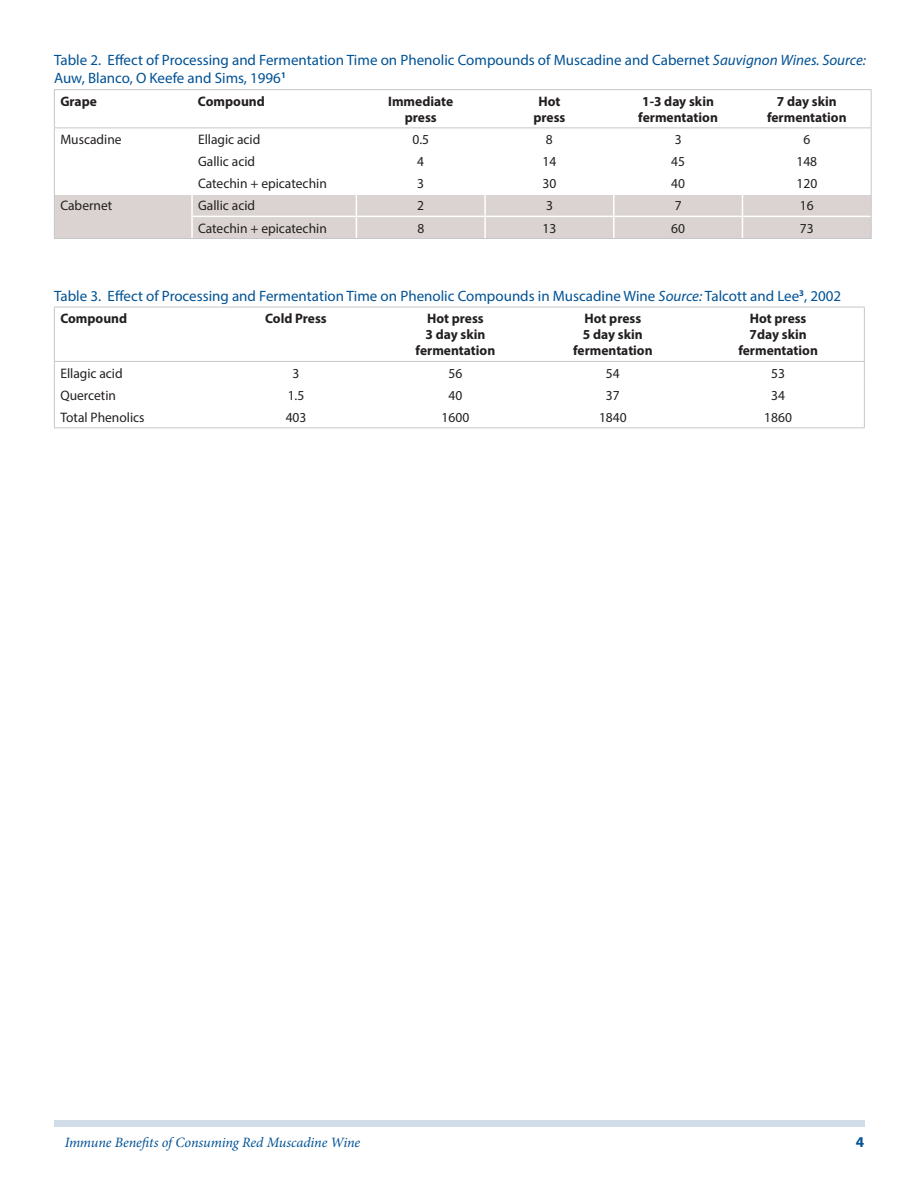
<style>
.page{position:relative;width:918px;height:1188px;background:#fff}
.page>*{position:absolute;margin:0;border:0;box-sizing:border-box;transform-origin:0 0}
.t1{font:15px/18px "Myriad Pro";color:#005295}
.t2{font:700 15px "Myriad Pro";color:#005295}
.t3{font:italic 14.25px "Minion Pro";letter-spacing:-.01em;color:#005295}
.t4{font:13.8px "Myriad Pro";color:#231f20}
.t5{font:700 13.8px/16px "Myriad Pro";color:#231f20;text-align:center}
.s1{font-style:italic}
</style>
<div class="page">
<div style="left:54px;top:1120px;width:810px;height:7px;background:#d0dde9"></div>
<hr style="left:54px;top:89px;width:818px;height:1px;background:#c6c7ca">
<hr style="left:54px;top:90px;width:1px;height:38px;background:#c6c7ca">
<hr style="left:54px;top:238px;width:818px;height:1px;background:#c6c7ca">
<hr style="left:871px;top:90px;width:1px;height:38px;background:#c6c7ca">
<svg style="left:54px;top:128px;width:818px;height:110px"></svg>
<hr style="left:54px;top:361px;width:811px;height:1px;background:#c6c7ca">
<hr style="left:54px;top:307px;width:811px;height:1px;background:#c6c7ca">
<hr style="left:54px;top:307px;width:1px;height:54px;background:#c6c7ca">
<svg style="left:54px;top:362px;width:1px;height:65px"></svg>
<hr style="left:54px;top:427px;width:811px;height:1px;background:#c6c7ca">
<hr style="left:864px;top:307px;width:1px;height:54px;background:#c6c7ca">
<svg style="left:864px;top:362px;width:1px;height:65px"></svg>
<p class="t1" style="left:54px;top:52px;width:814px">Table 2. Effect of Processing and Fermentation Time on Phenolic Compounds of Muscadine and Cabernet <span class="s1">Sauvignon Wines. Source:<br></span>Auw, Blanco, O Keefe and Sims, 1996<sup>1</sup></p>
<p class="t5" style="left:60px;top:94px;width:38px">Grape</p>
<p class="t5" style="left:198px;top:94px;width:68px">Compound</p>
<p class="t5" style="left:388px;top:94px;width:67px">Immediate press</p>
<p class="t5" style="left:533px;top:94px;width:33px">Hot press</p>
<p class="t5" style="left:638px;top:94px;width:81px;text-align:left">1-3 day skin fermentation</p>
<p class="t5" style="left:767px;top:94px;width:81px">7 day skin fermentation</p>
<p class="t4" style="left:60px;top:134px;width:63px">Muscadine</p>
<p class="t4" style="left:198px;top:134px;width:64px">Ellagic acid</p>
<p class="t4" style="left:412px;top:134px;width:18px">0.5</p>
<p class="t4" style="left:546px;top:134px;width:8px">8</p>
<p class="t4" style="left:675px;top:134px;width:8px">3</p>
<p class="t4" style="left:803px;top:134px;width:8px">6</p>
<p class="t4" style="left:198px;top:156px;width:59px">Gallic acid</p>
<p class="t4" style="left:417px;top:156px;width:8px">4</p>
<p class="t4" style="left:543px;top:156px;width:15px">14</p>
<p class="t4" style="left:671px;top:156px;width:15px">45</p>
<p class="t4" style="left:796px;top:156px;width:22px">148</p>
<p class="t4" style="left:198px;top:178px;width:130px">Catechin + epicatechin</p>
<p class="t4" style="left:417px;top:178px;width:8px">3</p>
<p class="t4" style="left:543px;top:178px;width:15px">30</p>
<p class="t4" style="left:671px;top:178px;width:15px">40</p>
<p class="t4" style="left:796px;top:178px;width:22px">120</p>
<p class="t4" style="left:60px;top:201px;width:53px">Cabernet</p>
<p class="t4" style="left:198px;top:201px;width:59px">Gallic acid</p>
<p class="t4" style="left:417px;top:201px;width:8px">2</p>
<p class="t4" style="left:546px;top:201px;width:8px">3</p>
<p class="t4" style="left:675px;top:201px;width:8px">7</p>
<p class="t4" style="left:800px;top:201px;width:15px">16</p>
<p class="t4" style="left:198px;top:223px;width:130px">Catechin + epicatechin</p>
<p class="t4" style="left:417px;top:223px;width:8px">8</p>
<p class="t4" style="left:543px;top:223px;width:15px">13</p>
<p class="t4" style="left:671px;top:223px;width:15px">60</p>
<p class="t4" style="left:800px;top:223px;width:15px">73</p>
<p class="t1" style="left:54px;top:288px;width:789px">Table 3. Effect of Processing and Fermentation Time on Phenolic Compounds in Muscadine Wine <span class="s1">Source:</span> Talcott and Lee<sup>3</sup>, 2002</p>
<p class="t5" style="left:60px;top:311px;width:68px">Compound</p>
<p class="t5" style="left:265px;top:311px;width:63px">Cold Press</p>
<p class="t5" style="left:416px;top:311px;width:81px">Hot press<br>3 day skin fermentation</p>
<p class="t5" style="left:573px;top:311px;width:81px">Hot press<br>5 day skin fermentation</p>
<p class="t5" style="left:738px;top:311px;width:81px">Hot press<br>7day skin fermentation</p>
<p class="t4" style="left:60px;top:368px;width:64px">Ellagic acid</p>
<p class="t4" style="left:293px;top:368px;width:8px">3</p>
<p class="t4" style="left:449px;top:368px;width:15px">56</p>
<p class="t4" style="left:606px;top:368px;width:15px">54</p>
<p class="t4" style="left:771px;top:368px;width:15px">53</p>
<p class="t4" style="left:60px;top:390px;width:57px">Quercetin</p>
<p class="t4" style="left:288px;top:390px;width:18px">1.5</p>
<p class="t4" style="left:448px;top:390px;width:15px">40</p>
<p class="t4" style="left:606px;top:390px;width:15px">37</p>
<p class="t4" style="left:771px;top:390px;width:15px">34</p>
<p class="t4" style="left:60px;top:412px;width:86px">Total Phenolics</p>
<p class="t4" style="left:286px;top:412px;width:22px">403</p>
<p class="t4" style="left:442px;top:412px;width:29px">1600</p>
<p class="t4" style="left:599px;top:412px;width:29px">1840</p>
<p class="t4" style="left:764px;top:412px;width:29px">1860</p>
<p class="t3" style="left:65px;top:1137px;width:297px">Immune Benefits of Consuming Red Muscadine Wine</p>
<p class="t2" style="left:856px;top:1137px;width:10px">4</p>
</div>
